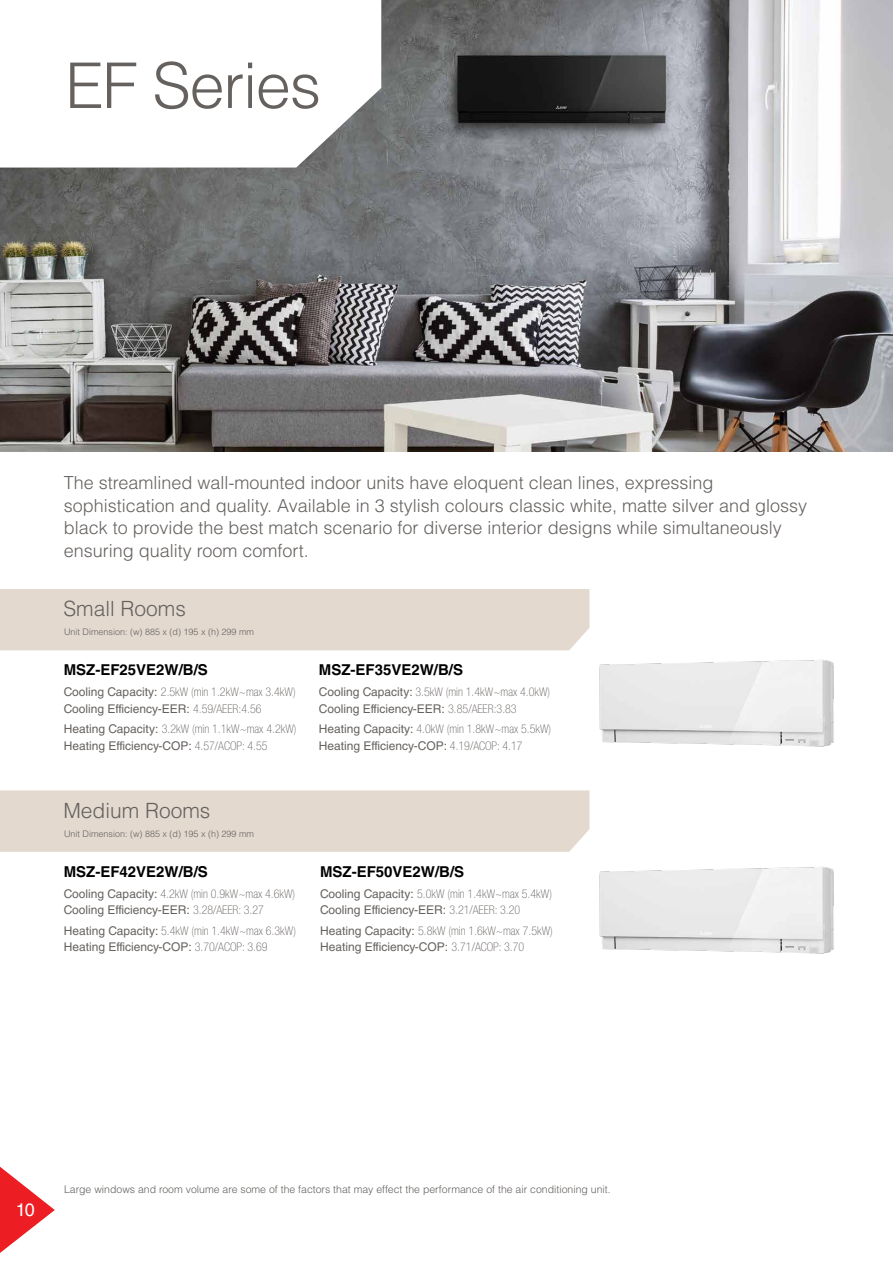
<style>
.page{position:relative;width:893px;height:1263px;background:#fff}
.page>*{position:absolute;margin:0;border:0;box-sizing:border-box;transform-origin:0 0}
.t1{font:300 63px "Helvetica LT Std";letter-spacing:-.02em;color:#65615e}
.t2{font:300 21px "Helvetica LT Std";color:#65615e}
.t3{font:300 18px/22.5px "Helvetica LT Std";color:#65615e}
.t4{font:18px "Helvetica LT Std";color:#fff}
.t5{font:700 15px "Helvetica LT Std";color:#000}
.t6{font:100 condensed 12px "Helvetica Neue LT Std";color:#65615e}
.t7{font:12px "Helvetica LT Std";color:#65615e}
.t8{font:300 10.5px "Helvetica LT Std";color:#65615e}
.t9{font:300 9px "Helvetica LT Std";color:#65615e}
.s1{font-family:"Helvetica LT Std";font-weight:400;font-stretch:normal}
.s2{font-family:"Helvetica Neue LT Std";font-weight:100;font-stretch:condensed}
</style>
<div class="page">
<img style="left:0;top:0;width:893px;height:452px">
<svg style="left:0;top:0;width:381px;height:168px"></svg>
<img style="left:599px;top:659px;width:235px;height:88px">
<img style="left:599px;top:866px;width:235px;height:88px">
<div style="left:0;top:589px;width:589px;height:61px;background:#e3d9cf"></div>
<div style="left:0;top:790px;width:589px;height:62px;background:#e3d9cf"></div>
<svg style="left:0;top:1166px;width:55px;height:87px"></svg>
<h1 class="t1" style="left:65px;top:46px;width:257px">EF Series</h1>
<p class="t3" style="left:64px;top:472px;width:745px">The streamlined wall-mounted indoor units have eloquent clean lines, expressing sophistication and quality. Available in 3 stylish colours classic white, matte silver and glossy black to provide the best match scenario for diverse interior designs while simultaneously ensuring quality room comfort.</p>
<h2 class="t2" style="left:63px;top:596px;width:124px">Small Rooms</h2>
<p class="t9" style="left:64px;top:626px;width:192px">Unit Dimension: (w) 885 x (d) 195 x (h) 299 mm</p>
<p class="t5" style="left:64px;top:661px;width:146px">MSZ-EF25VE2W/B/S</p>
<p class="t6" style="left:64px;top:685px;width:233px"><span class="s1">Cooling Capacity:</span> 2.5kW (min 1.2kW~max 3.4kW)</p>
<p class="t7" style="left:64px;top:701px;width:199px">Cooling Efficiency-EER: <span class="s2">4.59/AEER:4.56</span></p>
<p class="t6" style="left:64px;top:722px;width:234px"><span class="s1">Heating Capacity:</span> 3.2kW (min 1.1kW~max 4.2kW)</p>
<p class="t7" style="left:64px;top:739px;width:205px">Heating Efficiency-COP: <span class="s2">4.57/ACOP: 4.55</span></p>
<h2 class="t2" style="left:63px;top:797px;width:149px">Medium Rooms</h2>
<p class="t9" style="left:64px;top:828px;width:192px">Unit Dimension: (w) 885 x (d) 195 x (h) 299 mm</p>
<p class="t5" style="left:64px;top:862px;width:146px">MSZ-EF42VE2W/B/S</p>
<p class="t6" style="left:64px;top:886px;width:233px"><span class="s1">Cooling Capacity:</span> 4.2kW (min 0.9kW~max 4.6kW)</p>
<p class="t7" style="left:64px;top:903px;width:202px">Cooling Efficiency-EER: <span class="s2">3.28/AEER: 3.27</span></p>
<p class="t6" style="left:64px;top:924px;width:234px"><span class="s1">Heating Capacity:</span> 5.4kW (min 1.4kW~max 6.3kW)</p>
<p class="t7" style="left:64px;top:940px;width:205px">Heating Efficiency-COP: <span class="s2">3.70/ACOP: 3.69</span></p>
<p class="t5" style="left:319px;top:661px;width:146px">MSZ-EF35VE2W/B/S</p>
<p class="t6" style="left:319px;top:685px;width:233px"><span class="s1">Cooling Capacity:</span> 3.5kW (min 1.4kW~max 4.0kW)</p>
<p class="t7" style="left:319px;top:701px;width:199px">Cooling Efficiency-EER: <span class="s2">3.85/AEER:3.83</span></p>
<p class="t6" style="left:319px;top:722px;width:234px"><span class="s1">Heating Capacity:</span> 4.0kW (min 1.8kW~max 5.5kW)</p>
<p class="t7" style="left:319px;top:739px;width:205px">Heating Efficiency-COP: <span class="s2">4.19/ACOP: 4.17</span></p>
<p class="t5" style="left:320px;top:862px;width:146px">MSZ-EF50VE2W/B/S</p>
<p class="t6" style="left:320px;top:886px;width:233px"><span class="s1">Cooling Capacity:</span> 5.0kW (min 1.4kW~max 5.4kW)</p>
<p class="t7" style="left:320px;top:903px;width:202px">Cooling Efficiency-EER: <span class="s2">3.21/AEER: 3.20</span></p>
<p class="t6" style="left:320px;top:924px;width:234px"><span class="s1">Heating Capacity:</span> 5.8kW (min 1.6kW~max 7.5kW)</p>
<p class="t7" style="left:320px;top:940px;width:206px">Heating Efficiency-COP: <span class="s2">3.71/ACOP: 3.70</span></p>
<h3 class="t4" style="left:16px;top:1199px;width:21px">10</h3>
<p class="t8" style="left:64px;top:1183px;width:548px">Large windows and room volume are some of the factors that may effect the performance of the air conditioning unit.</p>
</div>
